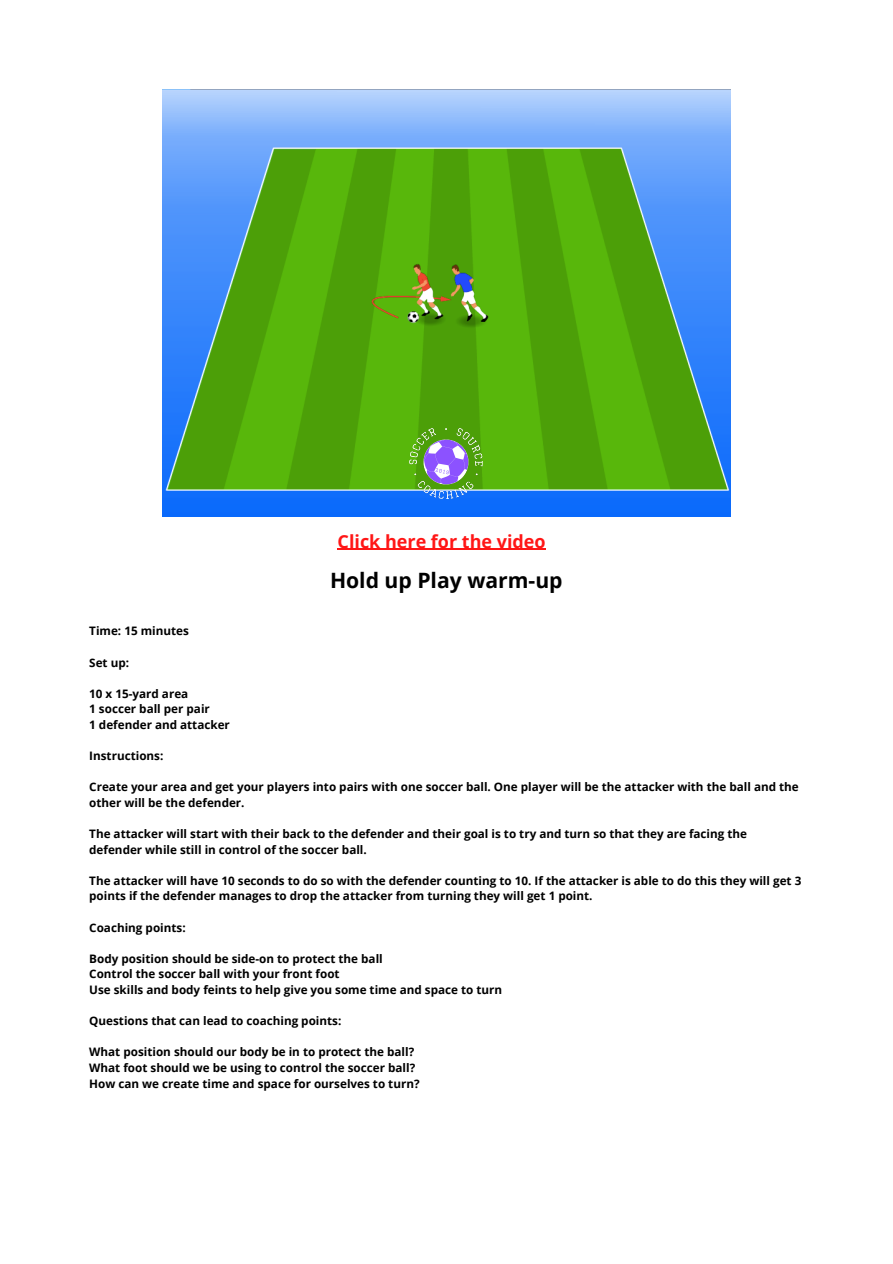
<style>
.page{position:relative;width:893px;height:1264px;background:#fff}
.page>*{position:absolute;margin:0;border:0;box-sizing:border-box;transform-origin:0 0}
.t1{font:700 21.15px "Open Sans";color:#000}
.t2{font:700 18px "Open Sans";color:#ff1616}
.t3{font:700 11.7px/15.6px "Open Sans";color:#000}
</style>
<div class="page">
<img style="left:162px;top:89px;width:568px;height:427px">
<img style="left:381px;top:397px;width:130px;height:118px">
<hr style="left:337px;top:549px;width:209px;height:1px;background:#ff1616">
<h2 class="t2" style="left:337px;top:528px;width:209px">Click here for the video</h2>
<h1 class="t1" style="left:330px;top:565px;width:234px">Hold up Play warm-up</h1>
<p class="t3" style="left:89px;top:623px;width:101px">Time: 15 minutes</p>
<p class="t3" style="left:89px;top:654px;width:41px">Set up:</p>
<p class="t3" style="left:89px;top:685px;width:142px">10 x 15-yard area<br>1 soccer ball per pair<br>1 defender and attacker</p>
<p class="t3" style="left:89px;top:747px;width:76px">Instructions:</p>
<p class="t3" style="left:89px;top:779px;width:711px">Create your area and get your players into pairs with one soccer ball. One player will be the attacker with the ball and the other will be the defender.</p>
<p class="t3" style="left:89px;top:825px;width:659px">The attacker will start with their back to the defender and their goal is to try and turn so that they are facing the defender while still in control of the soccer ball.</p>
<p class="t3" style="left:89px;top:872px;width:713px">The attacker will have 10 seconds to do so with the defender counting to 10. If the attacker is able to do this they will get 3 points if the defender manages to drop the attacker from turning they will get 1 point.</p>
<p class="t3" style="left:89px;top:919px;width:98px">Coaching points:</p>
<p class="t3" style="left:89px;top:950px;width:414px">Body position should be side-on to protect the ball<br>Control the soccer ball with your front foot<br>Use skills and body feints to help give you some time and space to turn</p>
<p class="t3" style="left:89px;top:1012px;width:253px">Questions that can lead to coaching points:</p>
<p class="t3" style="left:89px;top:1044px;width:332px">What position should our body be in to protect the ball?<br>What foot should we be using to control the soccer ball?<br>How can we create time and space for ourselves to turn?</p>
</div>
